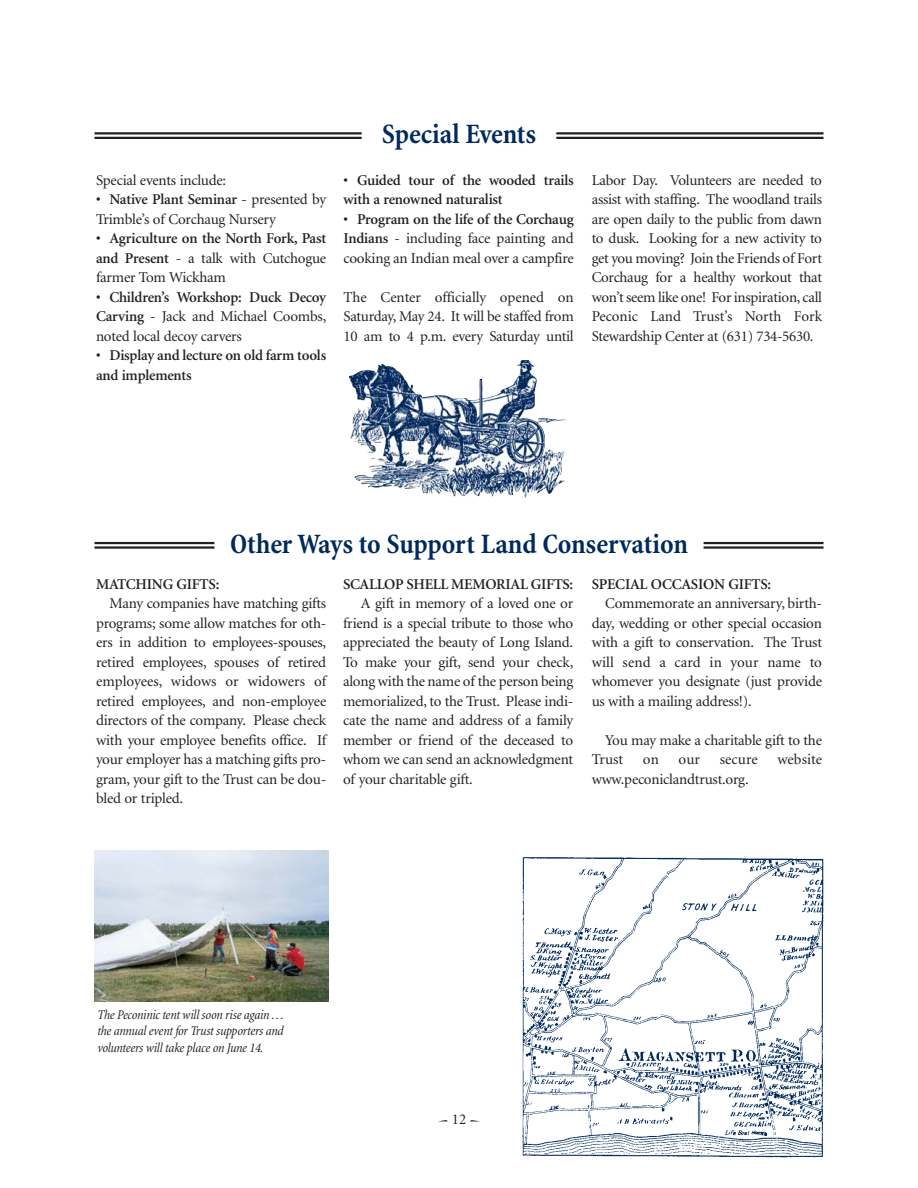
<style>
.page{position:relative;width:918px;height:1188px;background:#fff}
.page>*{position:absolute;margin:0;border:0;box-sizing:border-box;transform-origin:0 0}
.t1{font:700 condensed 28.5px "Minion";letter-spacing:-.005em;color:#002a5c}
.t2{font:15px/19.5px "Minion";letter-spacing:-.015em;color:#231f20;text-align:justify}
.t3{font:600 15px/19.5px "Minion";letter-spacing:-.015em;color:#231f20}
.t4{font:15px "Minion";letter-spacing:.005em;color:#231f20}
.t5{font:italic condensed 13.5px/16.5px "Minion";letter-spacing:-.02em;color:#231f20;text-align:justify}
.s1{font-weight:600}
.s2{font-weight:400}
</style>
<div class="page">
<hr style="left:94px;top:542px;width:120px;height:2px;background:#231f20">
<hr style="left:94px;top:546px;width:120px;height:3px;background:#231f20">
<hr style="left:704px;top:542px;width:120px;height:2px;background:#231f20">
<hr style="left:704px;top:546px;width:120px;height:3px;background:#231f20">
<hr style="left:94px;top:132px;width:268px;height:3px;background:#231f20">
<hr style="left:94px;top:137px;width:268px;height:2px;background:#231f20">
<hr style="left:556px;top:132px;width:268px;height:3px;background:#231f20">
<hr style="left:556px;top:137px;width:268px;height:2px;background:#231f20">
<img style="left:349px;top:360px;width:218px;height:138px">
<img style="left:94px;top:850px;width:234px;height:152px">
<img style="left:522px;top:857px;width:302px;height:300px">
<p class="t2" style="left:96px;top:172px;width:132px">Special events include:</p>
<p class="t2" style="left:96px;top:191px;width:232px"><span class="s1">• Native Plant Seminar</span> - presented by<br>Trimble’s of Corchaug Nursery</p>
<p class="t3" style="left:96px;top:230px;width:232px;text-align:justify">• Agriculture on the North Fork, Past and Present <span class="s2">- a talk with Cutchogue farmer Tom Wickham</span></p>
<p class="t2" style="left:96px;top:289px;width:232px"><span class="s1">• Children’s Workshop: Duck Decoy Carving</span> - Jack and Michael Coombs, noted local decoy carvers</p>
<p class="t3" style="left:96px;top:347px;width:232px">• Display and lecture on old farm tools and implements</p>
<h1 class="t1" style="left:382px;top:123px;width:156px">Special Events</h1>
<p class="t3" style="left:344px;top:172px;width:232px">• Guided tour of the wooded trails with a renowned naturalist</p>
<p class="t2" style="left:344px;top:211px;width:232px"><span class="s1">• Program on the life of the Corchaug Indians</span> - including face painting and cooking an Indian meal over a campfire</p>
<p class="t2" style="left:344px;top:289px;width:232px">The Center officially opened on Saturday, May 24. It will be staffed from 10 am to 4 p.m. every Saturday until</p>
<p class="t2" style="left:592px;top:172px;width:232px">Labor Day. Volunteers are needed to assist with staffing. The woodland trails are open daily to the public from dawn to dusk. Looking for a new activity to get you moving? Join the Friends of Fort Corchaug for a healthy workout that won’t seem like one! For inspiration, call Peconic Land Trust’s North Fork Stewardship Center at (631) 734-5630.</p>
<h1 class="t1" style="left:230px;top:533px;width:460px">Other Ways to Support Land Conservation</h1>
<p class="t3" style="left:96px;top:576px;width:125px">MATCHING GIFTS:</p>
<p class="t2" style="left:96px;top:595px;width:232px;text-indent:14px">Many companies have matching gifts programs; some allow matches for oth&shy;ers in addition to employees-spouses, retired employees, spouses of retired employees, widows or widowers of retired employees, and non-employee directors of the company. Please check with your employee benefits office. If your employer has a matching gifts pro&shy;gram, your gift to the Trust can be dou&shy;bled or tripled.</p>
<p class="t3" style="left:343px;top:576px;width:232px">SCALLOP SHELL MEMORIAL GIFTS:</p>
<p class="t2" style="left:343px;top:595px;width:232px;text-indent:18px">A gift in memory of a loved one or friend is a special tribute to those who appreciated the beauty of Long Island.<br>To make your gift, send your check, along with the name of the person being memorialized, to the Trust. Please indi&shy;cate the name and address of a family member or friend of the deceased to whom we can send an acknowledgment of your charitable gift.</p>
<p class="t3" style="left:592px;top:576px;width:181px">SPECIAL OCCASION GIFTS:</p>
<p class="t2" style="left:592px;top:595px;width:232px;text-indent:14px">Commemorate an anniversary, birth&shy;day, wedding or other special occasion with a gift to conservation. The Trust will send a card in your name to whomever you designate (just provide us with a mailing address!).</p>
<p class="t2" style="left:592px;top:732px;width:232px;text-indent:14px">You may make a charitable gift to the<br>Trust</p>
<p class="t2" style="left:643px;top:751px;width:18px">on</p>
<p class="t2" style="left:679px;top:751px;width:23px">our</p>
<p class="t2" style="left:720px;top:751px;width:39px">secure</p>
<p class="t4" style="left:777px;top:754px;width:46px">website</p>
<p class="t2" style="left:592px;top:771px;width:158px">www.peconiclandtrust.org.</p>
<p class="t5" style="left:97px;top:1007px;width:188px">The Peconinic tent will soon rise again . . . the annual event for Trust supporters and volunteers will take place on June 14.</p>
<p class="t2" style="left:452px;top:1110px;width:16px">12</p>
</div>
